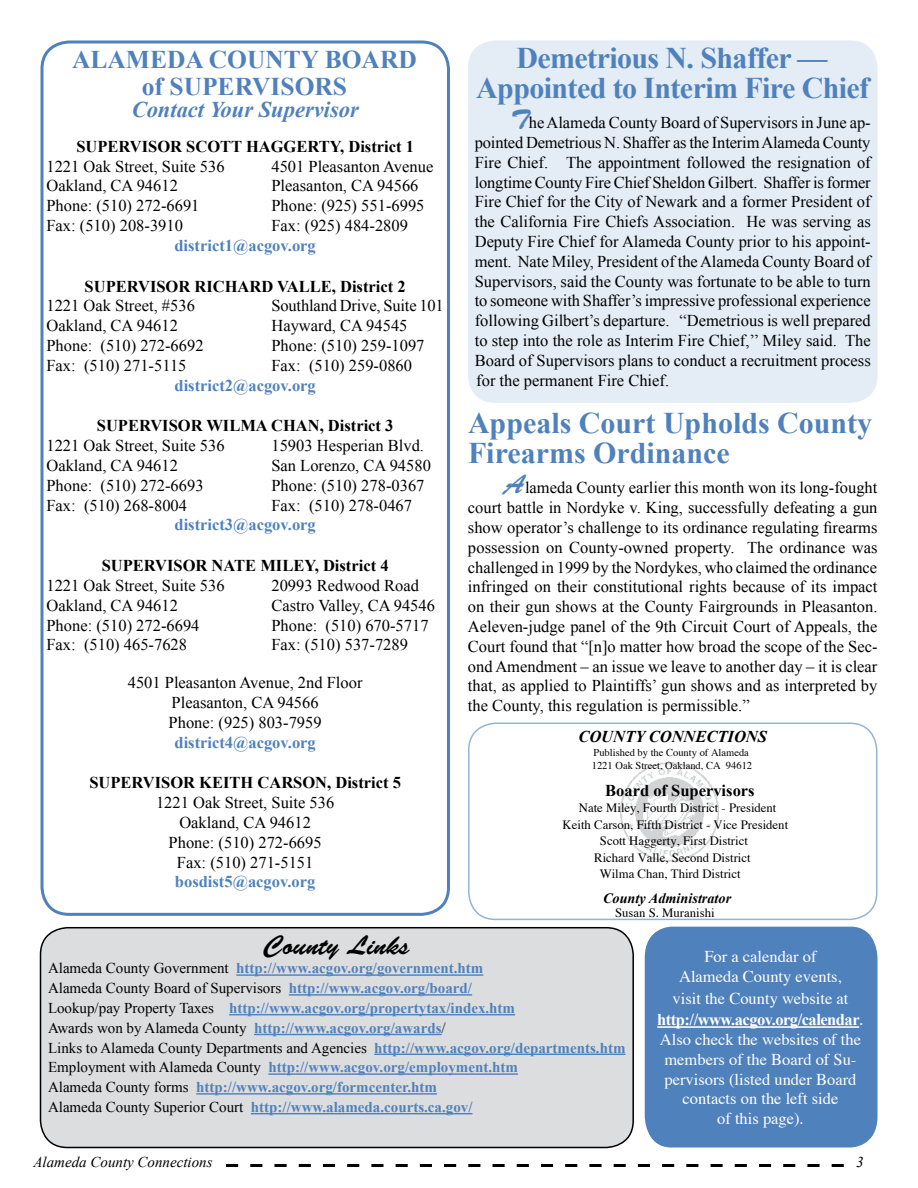
<style>
.page{position:relative;width:918px;height:1188px;background:#fff}
.page>*{position:absolute;margin:0;border:0;box-sizing:border-box;transform-origin:0 0}
.t1{font:700 30px/30px "Times New Roman";letter-spacing:-.02em;color:#4f81bd;text-align:center}
.t2{font:700 30px/30px "Times New Roman";color:#4f81bd}
.t3{font:27px "Brush Script Std";color:#000}
.t4{font:700 25.5px/27px "Times New Roman";color:#4f81bd;text-align:center}
.t5{font:italic 700 22.5px "Times New Roman";color:#4f81bd}
.t6{font:16.5px/19.8px "Times New Roman";color:#000;text-align:justify}
.t7{font:700 16.5px "Times New Roman";color:#000}
.t8{font:16.5px/19.8px "Times";color:#fff;text-align:center}
.t9{font:700 16.5px "Times New Roman";color:#4f81bd}
.t10{font:700 16.5px "Times New Roman";letter-spacing:-.03em;color:#fff}
.t11{font:italic 700 16.5px "Times New Roman";color:#000}
.t12{font:700 15px/19.8px "Times New Roman";color:#4f81bd}
.t13{font:italic 15px "Times New Roman";color:#000}
.t14{font:italic 700 14.25px "Times New Roman";color:#000}
.t15{font:12.75px "Times";color:#000}
.t16{font:10.5px/13.5px "Times";color:#000}
.s1{font-family:"Brush Script Std";font-size:27px;color:#4f81bd}
.s2{font-style:inherit}
.s3{font-weight:400;color:#000}
.s4{font-family:"Times";font-weight:400;font-size:18px}
</style>
<div class="page">
<svg style="left:226px;top:1164px;width:618px;height:3px"></svg>
<img style="left:620px;top:762px;width:99px;height:100px">
<div style="left:468px;top:723px;width:410px;height:197px;border:2px solid #95b3d7;border-radius:27px"></div>
<div style="left:40px;top:928px;width:593px;height:220px;background:#dcddde;border-radius:27px"></div>
<hr style="left:236px;top:974px;width:247px;height:2px;background:#4f81bd">
<hr style="left:289px;top:994px;width:183px;height:2px;background:#4f81bd">
<hr style="left:229px;top:1014px;width:286px;height:1px;background:#4f81bd">
<hr style="left:254px;top:1034px;width:188px;height:1px;background:#4f81bd">
<hr style="left:374px;top:1054px;width:251px;height:1px;background:#4f81bd">
<hr style="left:268px;top:1073px;width:250px;height:2px;background:#4f81bd">
<hr style="left:196px;top:1093px;width:241px;height:2px;background:#4f81bd">
<hr style="left:251px;top:1113px;width:222px;height:1px;background:#4f81bd">
<div style="left:40px;top:927px;width:594px;height:221px;border:2px solid #000;border-radius:27px"></div>
<div style="left:40px;top:40px;width:410px;height:876px;border:3px solid #4f81bd;border-radius:27px"></div>
<div style="left:644px;top:926px;width:234px;height:222px;background:#4f81bd"></div>
<div style="left:468px;top:40px;width:410px;height:363px;background:#e4ecf5;border-radius:27px"></div>
<h3 class="t4" style="left:72px;top:45px;width:346px">ALAMEDA COUNTY BOARD of SUPERVISORS</h3>
<h3 class="t5" style="left:132px;top:94px;width:229px">Contact Your Supervisor</h3>
<p class="t7" style="left:76px;top:135px;width:339px">SUPERVISOR SCOTT HAGGERTY, District 1</p>
<p class="t6" style="left:46px;top:156px;width:180px">1221 Oak Street, Suite 536</p>
<p class="t6" style="left:271px;top:156px;width:163px">4501 Pleasanton Avenue</p>
<p class="t6" style="left:46px;top:176px;width:133px">Oakland, CA 94612</p>
<p class="t6" style="left:271px;top:176px;width:149px">Pleasanton, CA 94566</p>
<p class="t6" style="left:46px;top:196px;width:155px">Phone: (510) 272-6691</p>
<p class="t6" style="left:271px;top:196px;width:155px">Phone: (925) 551-6995</p>
<p class="t6" style="left:46px;top:215px;width:138px">Fax: (510) 208-3910</p>
<p class="t6" style="left:271px;top:215px;width:138px">Fax: (925) 484-2809</p>
<p class="t9" style="left:174px;top:234px;width:143px">district1@acgov.org</p>
<p class="t7" style="left:85px;top:275px;width:323px">SUPERVISOR RICHARD VALLE, District 2</p>
<p class="t6" style="left:46px;top:296px;width:150px">1221 Oak Street, #536</p>
<p class="t6" style="left:271px;top:296px;width:174px">Southland Drive, Suite 101</p>
<p class="t6" style="left:46px;top:316px;width:133px">Oakland, CA 94612</p>
<p class="t6" style="left:271px;top:316px;width:138px">Hayward, CA 94545</p>
<p class="t6" style="left:46px;top:335px;width:159px">Phone: (510) 272-6692</p>
<p class="t6" style="left:271px;top:335px;width:155px">Phone: (510) 259-1097</p>
<p class="t6" style="left:46px;top:355px;width:142px">Fax: (510) 271-5115</p>
<p class="t6" style="left:271px;top:355px;width:142px">Fax: (510) 259-0860</p>
<p class="t9" style="left:175px;top:374px;width:143px">district2@acgov.org</p>
<p class="t7" style="left:97px;top:415px;width:298px">SUPERVISOR WILMA CHAN, District 3</p>
<p class="t6" style="left:46px;top:436px;width:180px">1221 Oak Street, Suite 536</p>
<p class="t6" style="left:271px;top:436px;width:154px">15903 Hesperian Blvd.</p>
<p class="t6" style="left:46px;top:455px;width:133px">Oakland, CA 94612</p>
<p class="t6" style="left:271px;top:455px;width:161px">San Lorenzo, CA 94580</p>
<p class="t6" style="left:46px;top:475px;width:159px">Phone: (510) 272-6693</p>
<p class="t6" style="left:271px;top:475px;width:155px">Phone: (510) 278-0367</p>
<p class="t6" style="left:46px;top:495px;width:142px">Fax: (510) 268-8004</p>
<p class="t6" style="left:271px;top:495px;width:142px">Fax: (510) 278-0467</p>
<p class="t9" style="left:175px;top:514px;width:143px">district3@acgov.org</p>
<p class="t7" style="left:102px;top:554px;width:288px">SUPERVISOR NATE MILEY, District 4</p>
<p class="t6" style="left:46px;top:575px;width:180px">1221 Oak Street, Suite 536</p>
<p class="t6" style="left:271px;top:575px;width:149px">20993 Redwood Road</p>
<p class="t6" style="left:46px;top:595px;width:133px">Oakland, CA 94612</p>
<p class="t6" style="left:271px;top:595px;width:165px">Castro Valley, CA 94546</p>
<p class="t6" style="left:46px;top:615px;width:155px">Phone: (510) 272-6694</p>
<p class="t6" style="left:271px;top:615px;width:159px">Phone: (510) 670-5717</p>
<p class="t6" style="left:46px;top:635px;width:142px">Fax: (510) 465-7628</p>
<p class="t6" style="left:271px;top:635px;width:138px">Fax: (510) 537-7289</p>
<p class="t6" style="left:128px;top:673px;width:236px;text-align:center">4501 Pleasanton Avenue, 2nd Floor<br>Pleasanton, CA 94566<br>Phone: (925) 803-7959</p>
<p class="t9" style="left:175px;top:731px;width:143px">district4@acgov.org</p>
<p class="t7" style="left:89px;top:772px;width:313px">SUPERVISOR KEITH CARSON, District 5</p>
<p class="t6" style="left:156px;top:793px;width:180px;text-align:center">1221 Oak Street, Suite 536<br>Oakland, CA 94612<br>Phone: (510) 272-6695<br>Fax: (510) 271-5151</p>
<p class="t9" style="left:175px;top:871px;width:142px">bosdist5@acgov.org</p>
<h1 class="t1" style="left:476px;top:42px;width:395px">Demetrious N. Shaffer —<br>Appointed to Interim Fire Chief</h1>
<p class="t6" style="left:475px;top:112px;width:398px;text-indent:36px"><span class="s1">T</span>he Alameda County Board of Supervisors in June ap&shy;pointed Demetrious N. Shaffer as the Interim Alameda County Fire Chief. The appointment followed the resignation of longtime County Fire Chief Sheldon Gilbert. Shaffer is former Fire Chief for the City of Newark and a former President of the California Fire Chiefs Association. He was serving as Deputy Fire Chief for Alameda County prior to his appoint&shy;ment. Nate Miley, President of the Alameda County Board of Supervisors, said the County was fortunate to be able to turn to someone with Shaffer’s impressive professional experience following Gilbert’s departure. “Demetrious is well prepared to step into the role as Interim Fire Chief,’’ Miley said. The Board of Supervisors plans to conduct a recruitment process for the permanent Fire Chief.</p>
<h1 class="t2" style="left:468px;top:407px;width:406px">Appeals Court Upholds County<br>Firearms Ordinance</h1>
<p class="t6" style="left:468px;top:478px;width:411px;text-indent:36px"><span class="s1">A</span>lameda County earlier this month won its long-fought court battle in Nordyke v. King, successfully defeating a gun show operator’s challenge to its ordinance regulating firearms possession on County-owned property. The ordinance was challenged in 1999 by the Nordykes, who claimed the ordinance infringed on their constitutional rights because of its impact on their gun shows at the County Fairgrounds in Pleasanton.<br>Aeleven-judge panel of the 9th Circuit Court of Appeals, the Court found that “[n]o matter how broad the scope of the Sec&shy;ond Amendment – an issue we leave to another day – it is clear that, as applied to Plaintiffs’ gun shows and as interpreted by the County, this regulation is permissible.”</p>
<p class="t11" style="left:578px;top:725px;width:190px">COUNTY CONNECTIONS</p>
<p class="t16" style="left:592px;top:745px;width:162px">Published by the County of Alameda<br>1221 Oak Street, Oakland, CA 94612</p>
<p class="t7" style="left:605px;top:779px;width:151px">Board of Supervisors</p>
<p class="t15" style="left:579px;top:800px;width:199px">Nate Miley, Fourth District - President</p>
<p class="t15" style="left:563px;top:817px;width:227px">Keith Carson, Fifth District - Vice President</p>
<p class="t15" style="left:600px;top:833px;width:150px">Scott Haggerty, First District</p>
<p class="t15" style="left:594px;top:850px;width:158px">Richard Valle, Second District</p>
<p class="t15" style="left:600px;top:866px;width:142px">Wilma Chan, Third District</p>
<p class="t14" style="left:603px;top:888px;width:130px">County Administrator</p>
<p class="t15" style="left:615px;top:905px;width:101px"><span class="s2">S</span>usan S. Muranishi</p>
<h2 class="t3" style="left:264px;top:930px;width:147px">County Links</h2>
<p class="t12" style="left:48px;top:958px;width:579px"><span class="s3">Alameda County Government</span> http://www.acgov.org/government.htm<br><span class="s3">Alameda County Board of Supervisors</span> http://www.acgov.org/board/<br><span class="s3">Lookup/pay Property Taxes</span> http://www.acgov.org/propertytax/index.htm<br><span class="s3">Awards won by Alameda County</span> http://www.acgov.org/awards<span class="s3">/<br>Links to Alameda County Departments and Agencies</span> http://www.acgov.org/departments.htm <span class="s3">Employment with Alameda County</span> http://www.acgov.org/employment.htm<br><span class="s3">Alameda County forms</span> http://www.acgov.org/formcenter.htm<br><span class="s3">Alameda County Superior Court</span> http://www.alameda.courts.ca.gov/</p>
<p class="t8" style="left:679px;top:947px;width:164px">For a calendar of<br>Alameda County events,</p>
<p class="t8" style="left:673px;top:988px;width:178px">visit the County website at</p>
<p class="t10" style="left:657px;top:1008px;width:208px">http://www.acgov.org/calendar<span class="s4">.</span></p>
<p class="t8" style="left:660px;top:1029px;width:203px">Also check the websites of the members of the Board of Su&shy;pervisors (listed under Board contacts on the left side<br>of this page).</p>
<p class="t13" style="left:33px;top:1152px;width:181px">Alameda County Connections</p>
<p class="t13" style="left:856px;top:1152px;width:9px">3</p>
</div>
